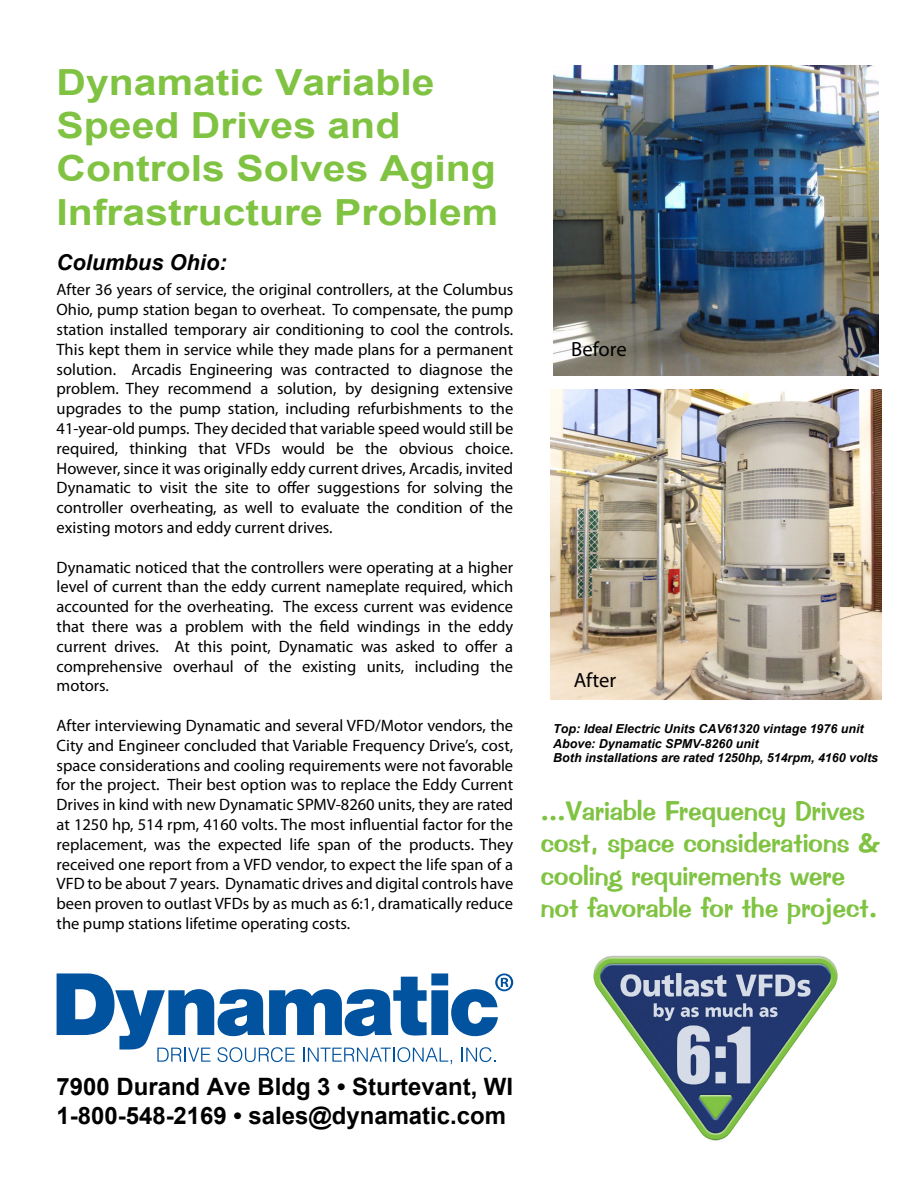
<style>
.page{position:relative;width:918px;height:1188px;background:#fff}
.page>*{position:absolute;margin:0;border:0;box-sizing:border-box;transform-origin:0 0}
.t1{font:700 36px/43.2px "Arial";color:#80c342;scale:1.14 1}
.t2{font:27px/32.4px "Impress BT";letter-spacing:-.01em;color:#80c342;scale:1.04 1}
.t3{font:700 24px/28.8px "Arial";color:#000}
.t4{font:italic 700 21.9px "Arial";color:#000}
.t5{font:20.55px "Myriad Pro";color:#000}
.t6{font:16.5px/19.8px "Myriad Pro";color:#000;text-align:justify}
.t7{font:italic 700 12.45px/15px "Arial";color:#000}
</style>
<div class="page">
<img style="left:553px;top:66px;width:326px;height:309px">
<img style="left:551px;top:389px;width:330px;height:311px">
<svg style="left:57px;top:973px;width:456px;height:91px"></svg>
<img style="left:593px;top:955px;width:245px;height:186px">
<h1 class="t1" style="left:57px;top:61px;width:389px">Dynamatic Variable<br>Speed Drives and<br>Controls Solves Aging<br>Infrastructure Problem</h1>
<h3 class="t4" style="left:57px;top:248px;width:172px">Columbus Ohio:</h3>
<p class="t6" style="left:57px;top:280px;width:458px">After 36 years of service, the original controllers, at the Columbus Ohio, pump station began to overheat. To compensate, the pump station installed temporary air conditioning to cool the controls.<br>This kept them in service while they made plans for a permanent solution. Arcadis Engineering was contracted to diagnose the problem. They recommend a solution, by designing extensive upgrades to the pump station, including refurbishments to the 41-year-old pumps. They decided that variable speed would still be required, thinking that VFDs would be the obvious choice.<br>However, since it was originally eddy current drives, Arcadis, invited Dynamatic to visit the site to offer suggestions for solving the controller overheating, as well to evaluate the condition of the existing motors and eddy current drives.</p>
<p class="t6" style="left:57px;top:558px;width:458px">Dynamatic noticed that the controllers were operating at a higher level of current than the eddy current nameplate required, which accounted for the overheating. The excess current was evidence that there was a problem with the field windings in the eddy current drives. At this point, Dynamatic was asked to offer a comprehensive overhaul of the existing units, including the motors.</p>
<p class="t6" style="left:57px;top:716px;width:458px">After interviewing Dynamatic and several VFD/Motor vendors, the City and Engineer concluded that Variable Frequency Drive’s, cost, space considerations and cooling requirements were not favorable for the project. Their best option was to replace the Eddy Current Drives in kind with new Dynamatic SPMV-8260 units, they are rated at 1250 hp, 514 rpm, 4160 volts. The most influential factor for the replacement, was the expected life span of the products. They received one report from a VFD vendor, to expect the life span of a VFD to be about 7 years. Dynamatic drives and digital controls have been proven to outlast VFDs by as much as 6:1, dramatically reduce the pump stations lifetime operating costs.</p>
<p class="t7" style="left:553px;top:721px;width:326px">Top: Ideal Electric Units CAV61320 vintage 1976 unit<br>Above: Dynamatic SPMV-8260 unit<br>Both installations are rated 1250hp, 514rpm, 4160 volts</p>
<p class="t5" style="left:571px;top:338px;width:57px">Before</p>
<p class="t5" style="left:574px;top:669px;width:44px">After</p>
<h2 class="t2" style="left:540px;top:795px;width:328px">...Variable Frequency Drives cost, space considerations &amp; cooling requirements were not favorable for the project.</h2>
<h3 class="t3" style="left:57px;top:1072px;width:458px">7900 Durand Ave Bldg 3 • Sturtevant, WI<br>1-800-548-2169 • sales@dynamatic.com</h3>
</div>
